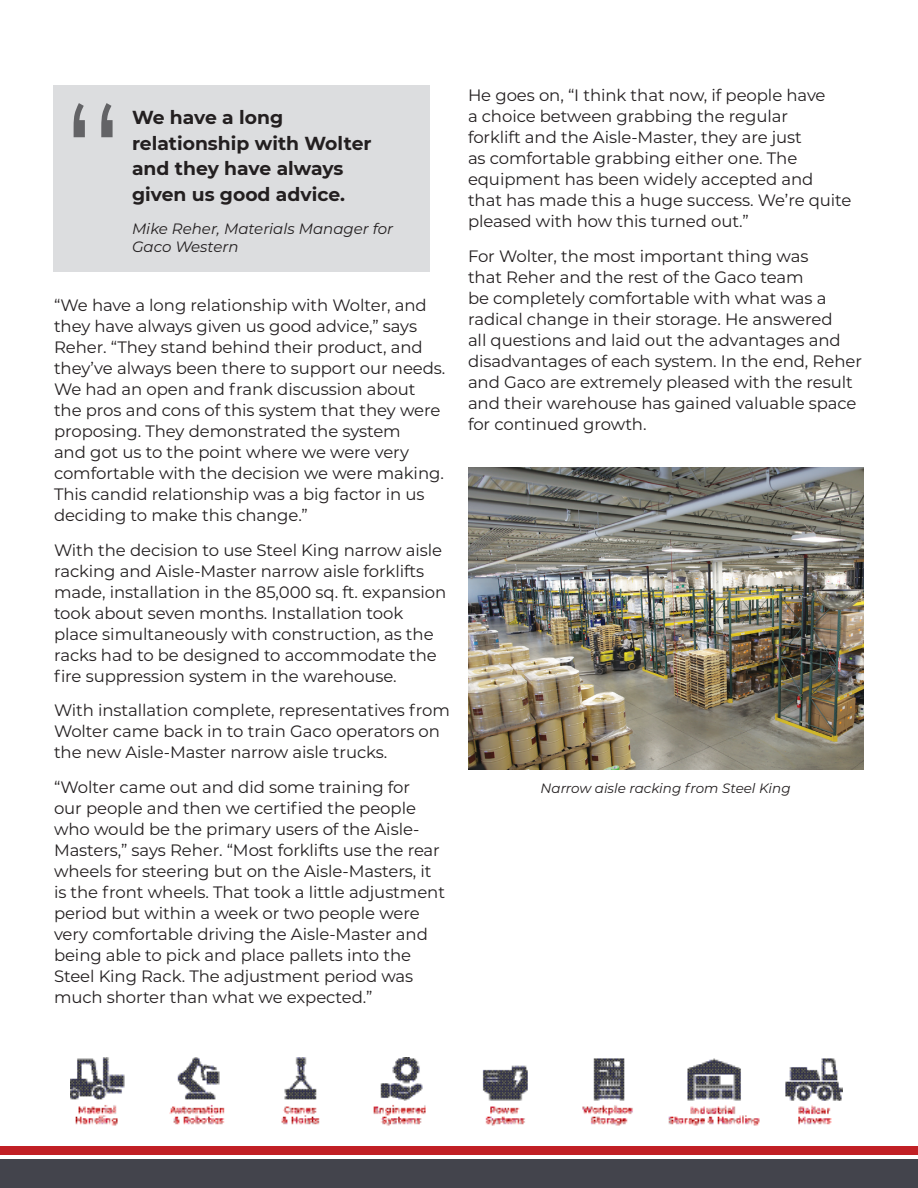
<style>
.page{position:relative;width:918px;height:1188px;background:#fff}
.page>*{position:absolute;margin:0;border:0;box-sizing:border-box;transform-origin:0 0}
.t1{font:127.5px "Century Gothic";color:#636366}
.t2{font:700 18.75px/25.5px "Montserrat";color:#231f20}
.t3{font:16.5px/21px "Montserrat";letter-spacing:-.005em;color:#231f20}
.t4{font:italic 15px/18px "Montserrat";color:#231f20}
.t5{font:italic 13.5px "Montserrat";color:#231f20}
</style>
<div class="page">
<div style="left:0;top:1160px;width:918px;height:28px;background:#43444c"></div>
<div style="left:0;top:1146px;width:918px;height:9px;background:#c12025"></div>
<img style="left:71px;top:1058px;width:771px;height:68px">
<div style="left:53px;top:85px;width:377px;height:187px;background:#dcdddf"></div>
<img style="left:469px;top:467px;width:394px;height:302px">
<p class="t1" style="left:61px;top:62px;width:66px">“</p>
<p class="t2" style="left:132px;top:104px;width:241px">We have a long relationship with Wolter and they have always given us good advice.</p>
<p class="t4" style="left:132px;top:220px;width:263px">Mike Reher, Materials Manager for<br>Gaco Western</p>
<p class="t3" style="left:54px;top:294px;width:393px">“We have a long relationship with Wolter, and they have always given us good advice,” says Reher. “They stand behind their product, and they’ve always been there to support our needs.<br>We had an open and frank discussion about the pros and cons of this system that they were proposing. They demonstrated the system<br>and got us to the point where we were very comfortable with the decision we were making.<br>This candid relationship was a big factor in us deciding to make this change.”</p>
<p class="t3" style="left:54px;top:539px;width:394px">With the decision to use Steel King narrow aisle racking and Aisle-Master narrow aisle forklifts made, installation in the 85,000 sq. ft. expansion took about seven months. Installation took place simultaneously with construction, as the racks had to be designed to accommodate the fire suppression system in the warehouse.</p>
<p class="t3" style="left:54px;top:699px;width:398px">With installation complete, representatives from<br>Wolter came back in to train Gaco operators on the new Aisle-Master narrow aisle trucks.</p>
<p class="t3" style="left:54px;top:776px;width:393px">“Wolter came out and did some training for<br>our people and then we certified the people who would be the primary users of the Aisle-Masters,” says Reher. “Most forklifts use the rear wheels for steering but on the Aisle-Masters, it is the front wheels. That took a little adjustment period but within a week or two people were very comfortable driving the Aisle-Master and being able to pick and place pallets into the Steel King Rack. The adjustment period was much shorter than what we expected.”</p>
<p class="t3" style="left:468px;top:84px;width:385px">He goes on, “I think that now, if people have<br>a choice between grabbing the regular<br>forklift and the Aisle-Master, they are just<br>as comfortable grabbing either one. The equipment has been widely accepted and that has made this a huge success. We’re quite pleased with how this turned out.”</p>
<p class="t3" style="left:468px;top:245px;width:396px">For Wolter, the most important thing was<br>that Reher and the rest of the Gaco team<br>be completely comfortable with what was a radical change in their storage. He answered<br>all questions and laid out the advantages and disadvantages of each system. In the end, Reher and Gaco are extremely pleased with the result and their warehouse has gained valuable space for continued growth.</p>
<p class="t5" style="left:541px;top:779px;width:252px">Narrow aisle racking from Steel King</p>
</div>
